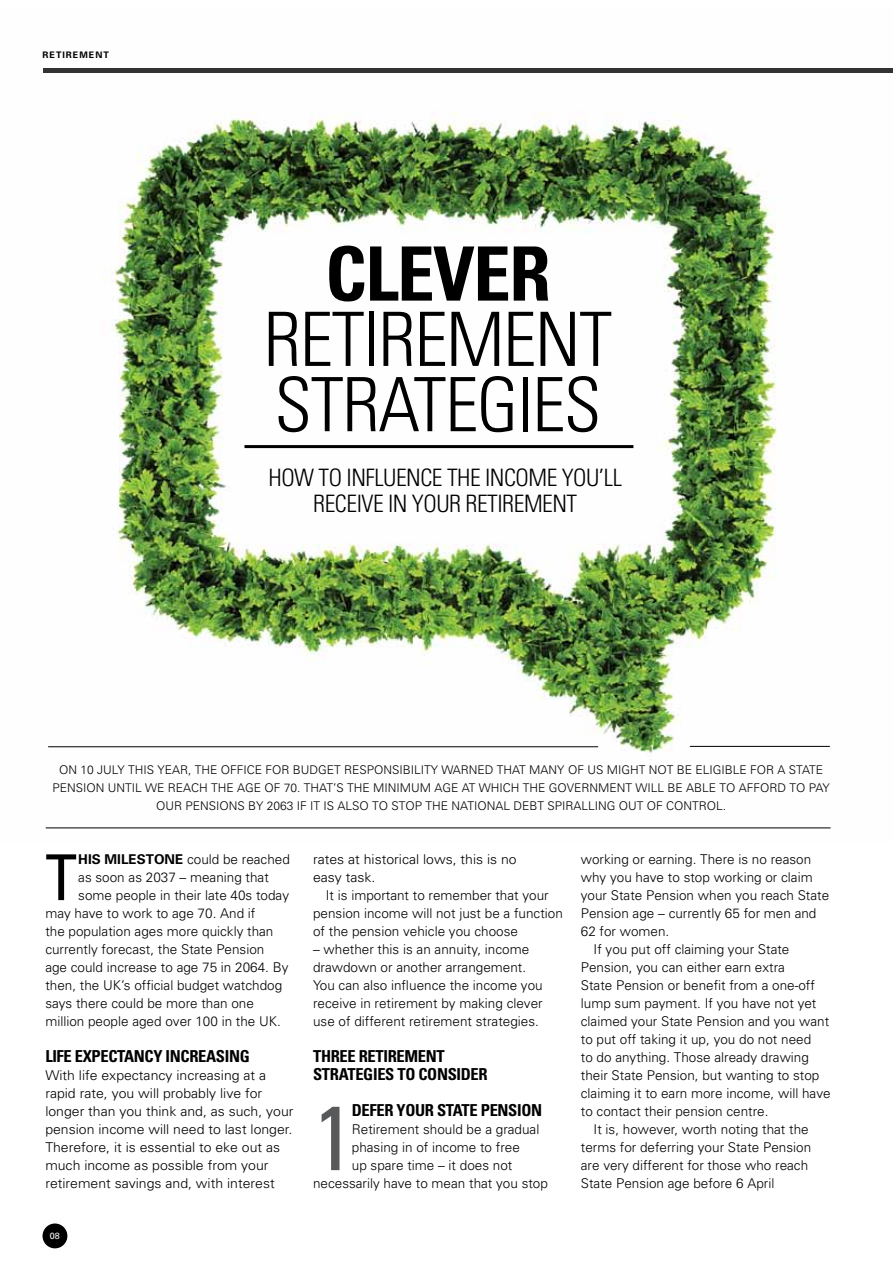
<style>
.page{position:relative;width:893px;height:1263px;background:#fff}
.page>*{position:absolute;margin:0;border:0;box-sizing:border-box;transform-origin:0 0}
.t1{font:condensed 91.35px "Univers";color:#58595b}
.t2{font:300 condensed 75px/65.2px "Univers";letter-spacing:-.02em;color:#000}
.t3{font:700 condensed 75px "Univers";letter-spacing:-.02em;color:#000}
.t4{font:condensed 63.3px "Univers";color:#000}
.t5{font:300 condensed 24px/25.5px "Univers";letter-spacing:-.02em;color:#000;text-align:center}
.t6{font:700 condensed 16.5px/18px "Univers";letter-spacing:-.02em;color:#000}
.t7{font:300 13.5px/18px "Univers";color:#000}
.t8{font:300 13.5px/18px "Univers";color:#000;scale:1.04 1}
.t9{font:300 12px/18px "Univers";color:#000;text-align:center}
.t10{font:700 9px "Univers";letter-spacing:.11em;color:#000}
.t11{font:9px "Univers";color:#fff}
.s1{font-weight:700}
</style>
<div class="page">
<img style="left:45px;top:112px;width:786px;height:717px">
<div style="left:43px;top:1223px;width:24px;height:25px;background:#000;border-radius:50%"></div>
<div style="left:43px;top:68px;width:849px;height:5px;background:#333334"></div>
<hr style="left:48px;top:746px;width:550px;height:1px;background:#000">
<hr style="left:244px;top:445px;width:389px;height:3px;background:#000">
<hr style="left:690px;top:746px;width:140px;height:1px;background:#000">
<hr style="left:46px;top:828px;width:785px;height:1px;background:#000">
<p class="t10" style="left:43px;top:49px;width:68px">RETIREMENT</p>
<h2 class="t3" style="left:325px;top:228px;width:227px">CLEVER</h2>
<h2 class="t2" style="left:264px;top:306px;width:350px">RETIREMENT<br>STRATEGIES</h2>
<h3 class="t5" style="left:268px;top:465px;width:355px">HOW TO INFLUENCE THE INCOME YOU’LL<br>RECEIVE IN YOUR RETIREMENT</h3>
<p class="t9" style="left:53px;top:760px;width:779px">ON 10 JULY THIS YEAR, THE OFFICE FOR BUDGET RESPONSIBILITY WARNED THAT MANY OF US MIGHT NOT BE ELIGIBLE FOR A STATE<br>PENSION UNTIL WE REACH THE AGE OF 70. THAT’S THE MINIMUM AGE AT WHICH THE GOVERNMENT WILL BE ABLE TO AFFORD TO PAY<br>OUR PENSIONS BY 2063 IF IT IS ALSO TO STOP THE NATIONAL DEBT SPIRALLING OUT OF CONTROL.</p>
<h3 class="t4" style="left:45px;top:837px;width:33px">T</h3>
<p class="t7" style="left:78px;top:850px;width:213px"><span class="s1">HIS MILESTONE</span> could be reached</p>
<p class="t7" style="left:78px;top:868px;width:192px">as soon as 2037 – meaning that</p>
<p class="t7" style="left:78px;top:886px;width:212px">some people in their late 40s today</p>
<p class="t7" style="left:45px;top:904px;width:212px">may have to work to age 70. And if</p>
<p class="t7" style="left:45px;top:922px;width:230px">the population ages more quickly than</p>
<p class="t7" style="left:45px;top:940px;width:221px">currently forecast, the State Pension</p>
<p class="t7" style="left:45px;top:958px;width:245px">age could increase to age 75 in 2064. By</p>
<p class="t7" style="left:45px;top:976px;width:238px">then, the UK’s official budget watchdog</p>
<p class="t7" style="left:45px;top:994px;width:210px">says there could be more than one</p>
<p class="t7" style="left:45px;top:1012px;width:237px">million people aged over 100 in the UK.</p>
<p class="t6" style="left:45px;top:1047px;width:206px">LIFE EXPECTANCY INCREASING</p>
<p class="t8" style="left:45px;top:1066px;width:240px">With life expectancy increasing at a rapid rate, you will probably live for longer than you think and, as such, your pension income will need to last longer.<br>Therefore, it is essential to eke out as much income as possible from your retirement savings and, with interest</p>
<p class="t11" style="left:50px;top:1230px;width:12px">08</p>
<p class="t8" style="left:313px;top:850px;width:197px">rates at historical lows, this is no easy task.</p>
<p class="t7" style="left:313px;top:886px;width:251px;text-indent:13px">It is important to remember that your pension income will not just be a function of the pension vehicle you choose</p>
<p class="t7" style="left:313px;top:940px;width:231px">– whether this is an annuity, income drawdown or another arrangement.<br>You can also influence the income you receive in retirement by making clever use of different retirement strategies.</p>
<p class="t6" style="left:313px;top:1047px;width:176px">THREE RETIREMENT<br>STRATEGIES TO CONSIDER</p>
<h1 class="t1" style="left:313px;top:1080px;width:42px">1</h1>
<p class="t6" style="left:352px;top:1101px;width:192px">DEFER YOUR STATE PENSION</p>
<p class="t7" style="left:352px;top:1120px;width:189px">Retirement should be a gradual</p>
<p class="t7" style="left:352px;top:1138px;width:170px">phasing in of income to free</p>
<p class="t7" style="left:352px;top:1156px;width:162px">up spare time – it does not</p>
<p class="t7" style="left:313px;top:1174px;width:236px">necessarily have to mean that you stop</p>
<p class="t7" style="left:581px;top:850px;width:232px">working or earning. There is no reason</p>
<p class="t7" style="left:581px;top:868px;width:233px">why you have to stop working or claim</p>
<p class="t7" style="left:581px;top:886px;width:250px">your State Pension when you reach State</p>
<p class="t7" style="left:581px;top:904px;width:237px">Pension age – currently 65 for men and</p>
<p class="t7" style="left:581px;top:922px;width:90px">62 for women.</p>
<p class="t7" style="left:594px;top:940px;width:197px">If you put off claiming your State</p>
<p class="t7" style="left:581px;top:958px;width:206px">Pension, you can either earn extra</p>
<p class="t7" style="left:581px;top:976px;width:236px">State Pension or benefit from a one-off</p>
<p class="t7" style="left:581px;top:994px;width:237px">lump sum payment. If you have not yet</p>
<p class="t7" style="left:581px;top:1012px;width:250px">claimed your State Pension and you want</p>
<p class="t7" style="left:581px;top:1030px;width:232px">to put off taking it up, you do not need</p>
<p class="t7" style="left:581px;top:1048px;width:230px">to do anything. Those already drawing</p>
<p class="t7" style="left:581px;top:1066px;width:240px">their State Pension, but wanting to stop</p>
<p class="t7" style="left:581px;top:1084px;width:251px">claiming it to earn more income, will have</p>
<p class="t7" style="left:581px;top:1102px;width:189px">to contact their pension centre.</p>
<p class="t7" style="left:594px;top:1120px;width:217px">It is, however, worth noting that the</p>
<p class="t7" style="left:581px;top:1138px;width:232px">terms for deferring your State Pension</p>
<p class="t7" style="left:581px;top:1156px;width:229px">are very different for those who reach</p>
<p class="t7" style="left:581px;top:1174px;width:195px">State Pension age before 6 April</p>
</div>
